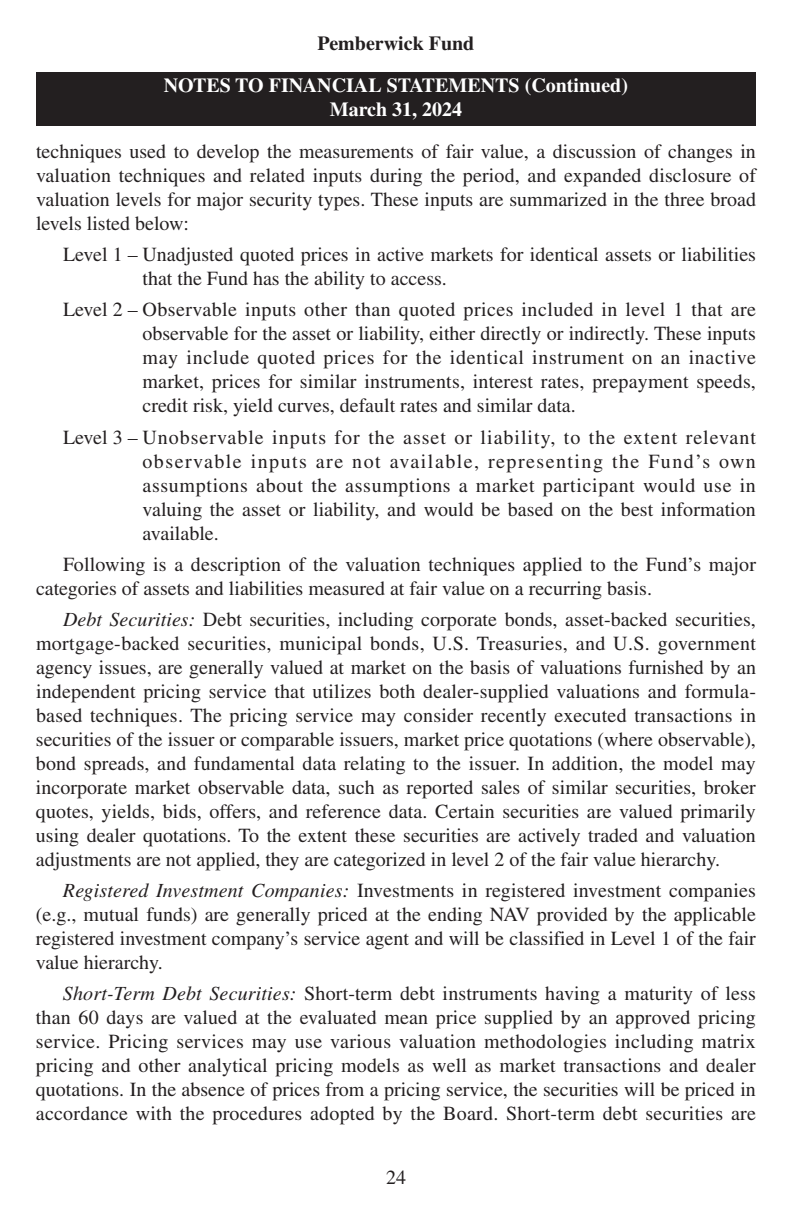
<style>
.page{position:relative;width:792px;height:1224px;background:#fff}
.page>*{position:absolute;margin:0;border:0;box-sizing:border-box;transform-origin:0 0}
.t1{font:20px/24px "Times";color:#231f20;text-align:justify}
.t2{font:700 20px/24px "Times";color:#fff;text-align:center}
.t3{font:700 20px "Times";color:#231f20}
.s1{font-style:italic}
</style>
<div class="page">
<div style="left:36px;top:72px;width:720px;height:54px;background:#231f20"></div>
<p class="t3" style="left:318px;top:36px;width:158px">Pemberwick Fund</p>
<p class="t2" style="left:164px;top:75px;width:466px">NOTES TO FINANCIAL STATEMENTS (Continued)<br>March 31, 2024</p>
<p class="t1" style="left:36px;top:141px;width:722px">techniques used to develop the measurements of fair value, a discussion of changes in valuation techniques and related inputs during the period, and expanded disclosure of valuation levels for major security types. These inputs are summarized in the three broad levels listed below:</p>
<p class="t1" style="left:143px;top:244px;width:615px;text-indent:-79px">Level 1 – Unadjusted quoted prices in active markets for identical assets or liabilities that the Fund has the ability to access.</p>
<p class="t1" style="left:143px;top:300px;width:615px;text-indent:-80px">Level 2 – Observable inputs other than quoted prices included in level 1 that are observable for the asset or liability, either directly or indirectly. These inputs may include quoted prices for the identical instrument on an inactive market, prices for similar instruments, interest rates, prepayment speeds, credit risk, yield curves, default rates and similar data.</p>
<p class="t1" style="left:143px;top:427px;width:615px;text-indent:-80px">Level 3 – Unobservable inputs for the asset or liability, to the extent relevant observable inputs are not available, representing the Fund’s own assumptions about the assumptions a market participant would use in valuing the asset or liability, and would be based on the best information available.</p>
<p class="t1" style="left:36px;top:554px;width:722px;text-indent:27px">Following is a description of the valuation techniques applied to the Fund’s major categories of assets and liabilities measured at fair value on a recurring basis.</p>
<p class="t1" style="left:36px;top:609px;width:722px;text-indent:27px"><span class="s1">Debt Securities:</span> Debt securities, including corporate bonds, asset-backed securities, mortgage-backed securities, municipal bonds, U.S. Treasuries, and U.S. government agency issues, are generally valued at market on the basis of valuations furnished by an independent pricing service that utilizes both dealer-supplied valuations and formula&shy;based techniques. The pricing service may consider recently executed transactions in securities of the issuer or comparable issuers, market price quotations (where observable), bond spreads, and fundamental data relating to the issuer. In addition, the model may incorporate market observable data, such as reported sales of similar securities, broker quotes, yields, bids, offers, and reference data. Certain securities are valued primarily using dealer quotations. To the extent these securities are actively traded and valuation adjustments are not applied, they are categorized in level 2 of the fair value hierarchy.</p>
<p class="t1" style="left:36px;top:881px;width:722px;text-indent:27px"><span class="s1">Registered Investment Companies:</span> Investments in registered investment companies (e.g., mutual funds) are generally priced at the ending NAV provided by the applicable registered investment company’s service agent and will be classified in Level 1 of the fair value hierarchy.</p>
<p class="t1" style="left:36px;top:984px;width:722px;text-indent:27px"><span class="s1">Short-Term Debt Securities:</span> Short-term debt instruments having a maturity of less than 60 days are valued at the evaluated mean price supplied by an approved pricing service. Pricing services may use various valuation methodologies including matrix pricing and other analytical pricing models as well as market transactions and dealer quotations. In the absence of prices from a pricing service, the securities will be priced in accordance with the procedures adopted by the Board. Short-term debt securities are</p>
<p class="t1" style="left:386px;top:1167px;width:21px">24</p>
</div>
